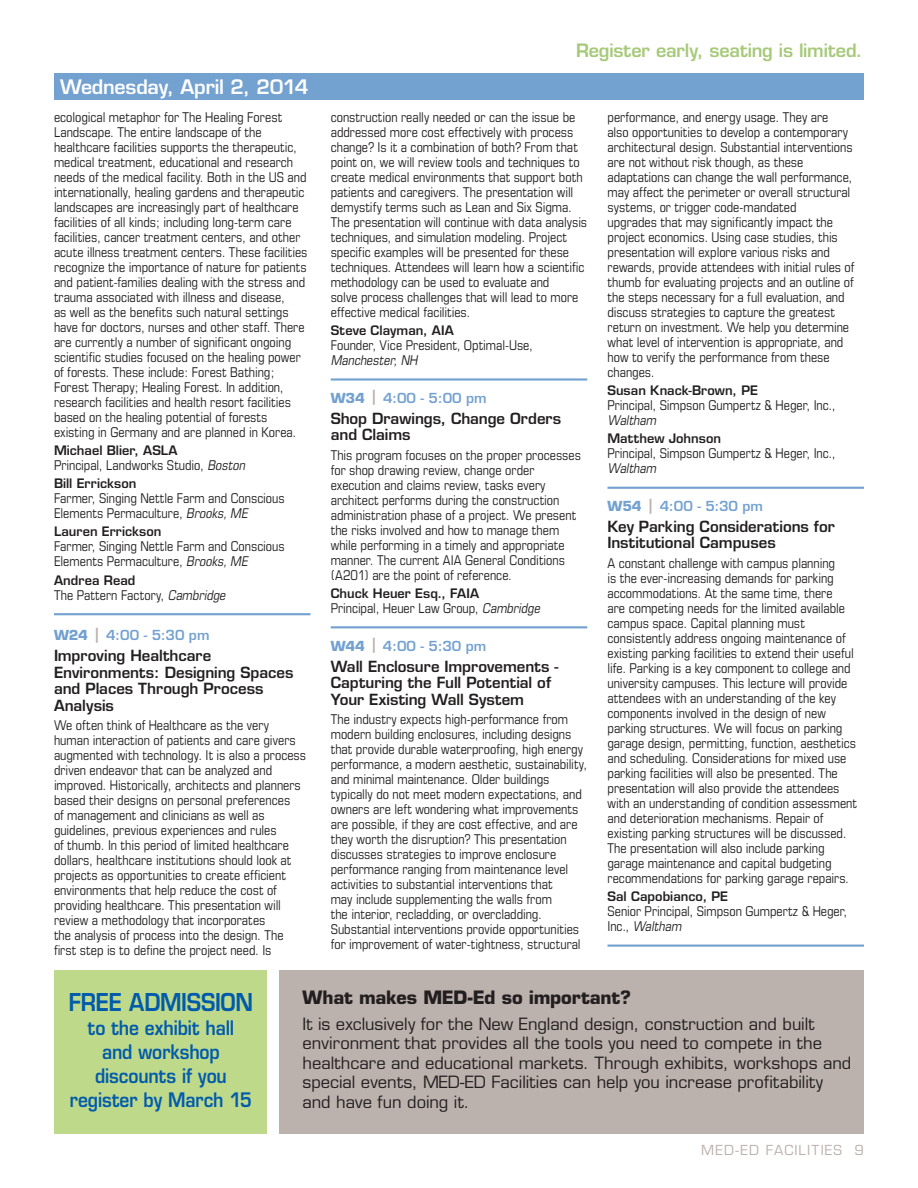
<style>
.page{position:relative;width:918px;height:1188px;background:#fff}
.page>*{position:absolute;margin:0;border:0;box-sizing:border-box;transform-origin:0 0}
.t1{font:600 24px "Eurostile";letter-spacing:-.015em;color:#015bab;scale:.89 1}
.t2{font:600 19.5px/24px "Eurostile";letter-spacing:-.005em;color:#015bab;text-align:center;scale:.89 1}
.t3{font:600 19.5px "Eurostile";letter-spacing:-.015em;color:#fff}
.t4{font:600 18px "Eurostile";letter-spacing:-.01em;color:#a6c979}
.t5{font:700 18px "Eurostile";letter-spacing:-.01em;color:#231f20}
.t6{font:16.5px/19.5px "Eurostile";color:#231f20}
.t7{font:600 15px/16.5px "Eurostile";letter-spacing:-.005em;color:#231f20}
.t8{font:condensed 13.5px/15px "Eurostile";color:#231f20}
.t9{font:600 13.5px "Eurostile";color:#73a1d0}
.t10{font:13.5px "Eurostile";letter-spacing:.085em;color:#bbb1ad}
.t11{font:600 12.75px "Eurostile";letter-spacing:.005em;color:#231f20}
.s1{font-style:italic}
.s2{font-weight:700}
.s3{font-weight:700;font-size:15px;color:#bbb1ad}
</style>
<div class="page">
<div style="left:54px;top:73px;width:810px;height:27px;background:#73a1d0"></div>
<hr style="left:54px;top:613px;width:256px;height:2px;background:#73a1d0">
<hr style="left:331px;top:378px;width:256px;height:3px;background:#73a1d0">
<hr style="left:331px;top:626px;width:256px;height:2px;background:#73a1d0">
<hr style="left:608px;top:487px;width:256px;height:2px;background:#73a1d0">
<hr style="left:608px;top:945px;width:256px;height:2px;background:#73a1d0">
<div style="left:55px;top:971px;width:212px;height:163px;background:#bed98a"></div>
<div style="left:280px;top:971px;width:584px;height:163px;background:#bbb1ad"></div>
<p class="t3" style="left:60px;top:74px;width:250px">Wednesday, April 2, 2014</p>
<p class="t8" style="left:54px;top:109px;width:255px">ecological metaphor for The Healing Forest Landscape. The entire landscape of the healthcare facilities supports the therapeutic, medical treatment, educational and research needs of the medical facility. Both in the US and internationally, healing gardens and therapeutic landscapes are increasingly part of healthcare facilities of all kinds; including long-term care facilities, cancer treatment centers, and other acute illness treatment centers. These facilities recognize the importance of nature for patients and patient-families dealing with the stress and trauma associated with illness and disease,<br>as well as the benefits such natural settings have for doctors, nurses and other staff. There are currently a number of significant ongoing scientific studies focused on the healing power of forests. These include: Forest Bathing; Forest Therapy; Healing Forest. In addition, research facilities and health resort facilities based on the healing potential of forests existing in Germany and are planned in Korea.</p>
<p class="t11" style="left:54px;top:442px;width:125px">Michael Blier, ASLA</p>
<p class="t8" style="left:54px;top:457px;width:195px">Principal, Landworks Studio, <span class="s1">Boston</span></p>
<p class="t11" style="left:54px;top:476px;width:84px">Bill Errickson</p>
<p class="t8" style="left:54px;top:491px;width:232px">Farmer, Singing Nettle Farm and Conscious<br>Elements Permaculture, <span class="s1">Brooks,ME</span></p>
<p class="t11" style="left:54px;top:524px;width:109px">Lauren Errickson</p>
<p class="t8" style="left:54px;top:539px;width:232px">Farmer, Singing Nettle Farm and Conscious<br>Elements Permaculture, <span class="s1">Brooks,ME</span></p>
<p class="t11" style="left:54px;top:572px;width:83px">Andrea Read</p>
<p class="t8" style="left:54px;top:587px;width:176px">The Pattern Factory, <span class="s1">Cambridge</span></p>
<p class="t9" style="left:54px;top:627px;width:157px"><span class="s2">W24</span> <span class="s3">|</span> 4:00 - 5:30 pm</p>
<p class="t7" style="left:54px;top:647px;width:241px">Improving Healthcare<br>Environments: Designing Spaces and Places Through Process<br>Analysis</p>
<p class="t8" style="left:54px;top:717px;width:254px">We often think of Healthcare as the very human interaction of patients and care givers augmented with technology. It is also a process driven endeavor that can be analyzed and improved. Historically, architects and planners based their designs on personal preferences<br>of management and clinicians as well as guidelines, previous experiences and rules<br>of thumb. In this period of limited healthcare dollars, healthcare institutions should look at projects as opportunities to create efficient environments that help reduce the cost of providing healthcare. This presentation will review a methodology that incorporates<br>the analysis of process into the design. The first step is to define the project need. Is</p>
<p class="t4" style="left:576px;top:39px;width:288px">Register early, seating is limited.</p>
<p class="t8" style="left:331px;top:109px;width:258px">construction really needed or can the issue be addressed more cost effectively with process change? Is it a combination of both? From that point on, we will review tools and techniques to create medical environments that support both patients and caregivers. The presentation will demystify terms such as Lean and Six Sigma.<br>The presentation will continue with data analysis techniques, and simulation modeling. Project specific examples will be presented for these techniques. Attendees will learn how a scientific methodology can be used to evaluate and<br>solve process challenges that will lead to more effective medical facilities.</p>
<p class="t11" style="left:331px;top:322px;width:125px">Steve Clayman, AIA</p>
<p class="t8" style="left:331px;top:337px;width:204px">Founder, Vice President, Optimal-Use,<br><span class="s1">Manchester,NH</span></p>
<p class="t9" style="left:331px;top:390px;width:158px"><span class="s2">W34</span> <span class="s3">|</span> 4:00 - 5:00 pm</p>
<p class="t7" style="left:331px;top:410px;width:232px">Shop Drawings, Change Orders and Claims</p>
<p class="t8" style="left:331px;top:447px;width:252px">This program focuses on the proper processes for shop drawing review, change order execution and claims review, tasks every architect performs during the construction administration phase of a project. We present the risks involved and how to manage them while performing in a timely and appropriate manner. The current AIA General Conditions (A201) are the point of reference.</p>
<p class="t11" style="left:331px;top:585px;width:150px">Chuck Heuer Esq., FAIA</p>
<p class="t8" style="left:331px;top:600px;width:213px">Principal, Heuer Law Group, <span class="s1">Cambridge</span></p>
<p class="t9" style="left:331px;top:637px;width:157px"><span class="s2">W44</span> <span class="s3">|</span> 4:00 - 5:30 pm</p>
<p class="t7" style="left:331px;top:658px;width:229px">Wall Enclosure Improvements -<br>Capturing the Full Potential of<br>Your Existing Wall System</p>
<p class="t8" style="left:331px;top:711px;width:258px">The industry expects high-performance from modern building enclosures, including designs that provide durable waterproofing, high energy performance, a modern aesthetic, sustainability, and minimal maintenance. Older buildings typically do not meet modern expectations, and owners are left wondering what improvements are possible, if they are cost effective, and are they worth the disruption? This presentation discusses strategies to improve enclosure performance ranging from maintenance level activities to substantial interventions that<br>may include supplementing the walls from<br>the interior, recladding, or overcladding.<br>Substantial interventions provide opportunities for improvement of water-tightness, structural</p>
<p class="t8" style="left:608px;top:109px;width:248px">performance, and energy usage. They are<br>also opportunities to develop a contemporary architectural design. Substantial interventions are not without risk though, as these adaptations can change the wall performance, may affect the perimeter or overall structural systems, or trigger code-mandated<br>upgrades that may significantly impact the project economics. Using case studies, this presentation will explore various risks and rewards, provide attendees with initial rules of thumb for evaluating projects and an outline of the steps necessary for a full evaluation, and discuss strategies to capture the greatest return on investment. We help you determine what level of intervention is appropriate, and how to verify the performance from these changes.</p>
<p class="t11" style="left:608px;top:382px;width:152px">Susan Knack-Brown, PE</p>
<p class="t8" style="left:608px;top:397px;width:230px">Principal, Simpson Gumpertz &amp; Heger, Inc.,<br><span class="s1">Waltham</span></p>
<p class="t11" style="left:608px;top:431px;width:115px">Matthew Johnson</p>
<p class="t8" style="left:608px;top:446px;width:230px">Principal, Simpson Gumpertz &amp; Heger, Inc.,<br><span class="s1">Waltham</span></p>
<p class="t9" style="left:608px;top:498px;width:157px"><span class="s2">W54</span> <span class="s3">|</span> 4:00 - 5:30 pm</p>
<p class="t7" style="left:608px;top:518px;width:229px">Key Parking Considerations for<br>Institutional Campuses</p>
<p class="t8" style="left:608px;top:555px;width:251px">A constant challenge with campus planning<br>is the ever-increasing demands for parking accommodations. At the same time, there<br>are competing needs for the limited available campus space. Capital planning must consistently address ongoing maintenance of existing parking facilities to extend their useful life. Parking is a key component to college and university campuses. This lecture will provide attendees with an understanding of the key components involved in the design of new parking structures. We will focus on parking garage design, permitting, function, aesthetics and scheduling. Considerations for mixed use parking facilities will also be presented. The presentation will also provide the attendees with an understanding of condition assessment and deterioration mechanisms. Repair of existing parking structures will be discussed.<br>The presentation will also include parking garage maintenance and capital budgeting recommendations for parking garage repairs.</p>
<p class="t11" style="left:608px;top:888px;width:122px">Sal Capobianco, PE</p>
<p class="t8" style="left:608px;top:903px;width:241px">Senior Principal, Simpson Gumpertz &amp; Heger,<br>I n c ., <span class="s1">Waltham</span></p>
<p class="t1" style="left:69px;top:987px;width:209px">FREE ADMISSION</p>
<p class="t2" style="left:70px;top:1016px;width:206px">to the exhibit hall<br>and workshop discounts if you register by March 15</p>
<p class="t5" style="left:303px;top:986px;width:330px">What makes MED-Ed so important?</p>
<p class="t6" style="left:303px;top:1014px;width:550px">It is exclusively for the New England design, construction and built environment that provides all the tools you need to compete in the healthcare and educational markets. Through exhibits, workshops and special events, MED-ED Facilities can help you increase profitability and have fun doing it.</p>
<p class="t10" style="left:701px;top:1142px;width:164px">MED-ED FACILITIES 9</p>
</div>
